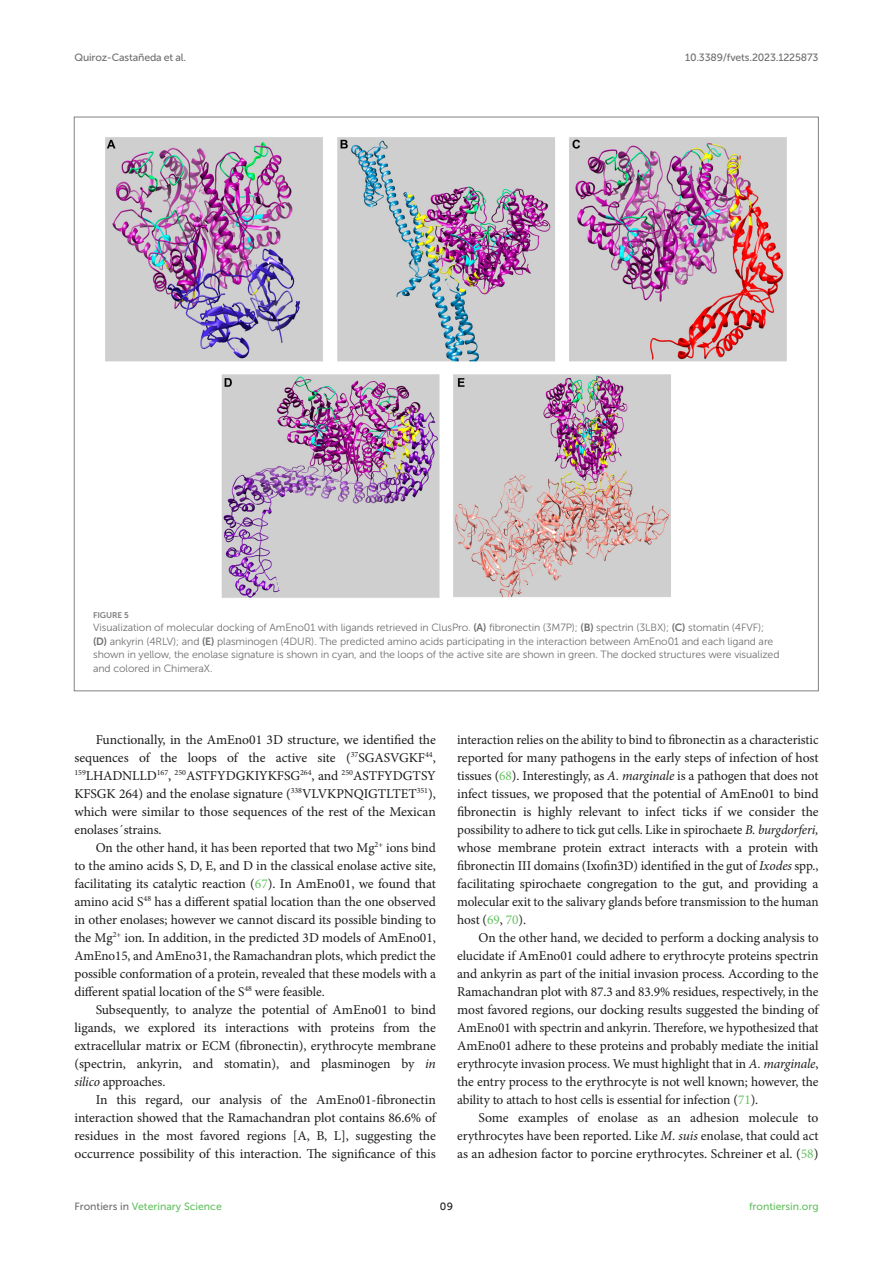
<style>
.page{position:relative;width:893px;height:1263px;background:#fff}
.page>*{position:absolute;margin:0;border:0;box-sizing:border-box;transform-origin:0 0}
.TEXT{font:13.5px/18px "Minion Pro";letter-spacing:-.005em;color:#1b1c1b;text-align:justify}
.FIG_LEG{font:10.5px/13.5px "Museo Sans 300";letter-spacing:-.01em;color:#706f70}
.t1{font:10.5px "Museo Sans 500";letter-spacing:-.015em;color:#706f70}
.t2{font:10.5px "Museo Sans 500";color:#65c161}
.t3{font:10.5px "Museo Sans 500";color:#1b1c1b}
.FIG_HD{font:8.25px "Museo Sans 700";letter-spacing:-.01em;color:#7e7f7f}
.s1{font-family:"Museo Sans 700"}
.s2{color:#65c161}
.s3{font-style:italic}
.s4{color:#706f70}
</style>
<div class="page">
<img style="left:105px;top:137px;width:682px;height:461px">
<p class="t1" style="left:74px;top:51px;width:113px">Quiroz-Castañeda et al.</p>
<p class="t1" style="left:685px;top:51px;width:135px">10.3389/fvets.2023.1225873</p>
<p class="FIG_HD" style="left:93px;top:610px;width:37px">FIGURE 5</p>
<p class="FIG_LEG" style="left:93px;top:621px;width:688px">Visualization of molecular docking of AmEno01 with ligands retrieved in ClusPro. <span class="s1">(A)</span> fibronectin (3M7P); <span class="s1">(B)</span> spectrin (3LBX); <span class="s1">(C)</span> stomatin (4FVF); <span class="s1">(D)</span> ankyrin (4RLV); and <span class="s1">(E)</span> plasminogen (4DUR). The predicted amino acids participating in the interaction between AmEno01 and each ligand are shown in yellow, the enolase signature is shown in cyan, and the loops of the active site are shown in green. The docked structures were visualized and colored in ChimeraX.</p>
<p class="TEXT" style="left:74px;top:731px;width:363px;text-indent:21px">Functionally, in the AmEno01 3D structure, we identified the sequences of the loops of the active site (<sup>37</sup>SGASVGKF<sup>44</sup>, <sup>159</sup>LHADNLLD<sup>167</sup>, <sup>250</sup>ASTFYDGKIYKFSG<sup>264</sup>, and <sup>250</sup>ASTFYDGTSY KFSGK 264) and the enolase signature (<sup>338</sup>VLVKPNQIGTLTET<sup>351</sup>), which were similar to those sequences of the rest of the Mexican enolases´strains.</p>
<p class="TEXT" style="left:74px;top:839px;width:363px;text-indent:21px">On the other hand, it has been reported that two Mg<sup>2+</sup> ions bind to the amino acids S, D, E, and D in the classical enolase active site, facilitating its catalytic reaction (<span class="s2">67</span>). In AmEno01, we found that amino acid S<sup>48</sup> has a different spatial location than the one observed in other enolases; however we cannot discard its possible binding to the Mg<sup>2+</sup> ion. In addition, in the predicted 3D models of AmEno01, AmEno15, and AmEno31, the Ramachandran plots, which predict the possible conformation of a protein, revealed that these models with a different spatial location of the S<sup>48</sup> were feasible.</p>
<p class="TEXT" style="left:74px;top:1001px;width:363px;text-indent:21px">Subsequently, to analyze the potential of AmEno01 to bind ligands, we explored its interactions with proteins from the extracellular matrix or ECM (fibronectin), erythrocyte membrane (spectrin, ankyrin, and stomatin), and plasminogen by <span class="s3">in silico</span> approaches.</p>
<p class="TEXT" style="left:74px;top:1091px;width:363px;text-indent:21px">In this regard, our analysis of the AmEno01-fibronectin interaction showed that the Ramachandran plot contains 86.6% of residues in the most favored regions [A, B, L], suggesting the occurrence possibility of this interaction. The significance of this</p>
<p class="TEXT" style="left:457px;top:731px;width:363px">interaction relies on the ability to bind to fibronectin as a characteristic reported for many pathogens in the early steps of infection of host tissues (<span class="s2">68</span>). Interestingly, as <span class="s3">A. marginale</span> is a pathogen that does not infect tissues, we proposed that the potential of AmEno01 to bind fibronectin is highly relevant to infect ticks if we consider the possibility to adhere to tick gut cells. Like in spirochaete <span class="s3">B. burgdorferi, </span>whose membrane protein extract interacts with a protein with fibronectin III domains (Ixofin3D) identified in the gut of <span class="s3">Ixodes</span> spp., facilitating spirochaete congregation to the gut, and providing a molecular exit to the salivary glands before transmission to the human host (<span class="s2">69</span>, <span class="s2">70</span>).</p>
<p class="TEXT" style="left:457px;top:929px;width:363px;text-indent:21px">On the other hand, we decided to perform a docking analysis to elucidate if AmEno01 could adhere to erythrocyte proteins spectrin and ankyrin as part of the initial invasion process. According to the Ramachandran plot with 87.3 and 83.9% residues, respectively, in the most favored regions, our docking results suggested the binding of AmEno01 with spectrin and ankyrin. Therefore, we hypothesized that AmEno01 adhere to these proteins and probably mediate the initial erythrocyte invasion process. We must highlight that in <span class="s3">A. marginale</span>, the entry process to the erythrocyte is not well known; however, the ability to attach to host cells is essential for infection (<span class="s2">71</span>).</p>
<p class="TEXT" style="left:457px;top:1109px;width:363px;text-indent:21px">Some examples of enolase as an adhesion molecule to erythrocytes have been reported. Like <span class="s3">M. suis</span> enolase, that could act as an adhesion factor to porcine erythrocytes. Schreiner et al. (<span class="s2">58</span>)</p>
<p class="t2" style="left:74px;top:1200px;width:149px"><span class="s4">Frontiers in</span> Veterinary Science</p>
<p class="t3" style="left:440px;top:1200px;width:15px">09</p>
<p class="t2" style="left:749px;top:1200px;width:71px">frontiersin.org</p>
</div>
